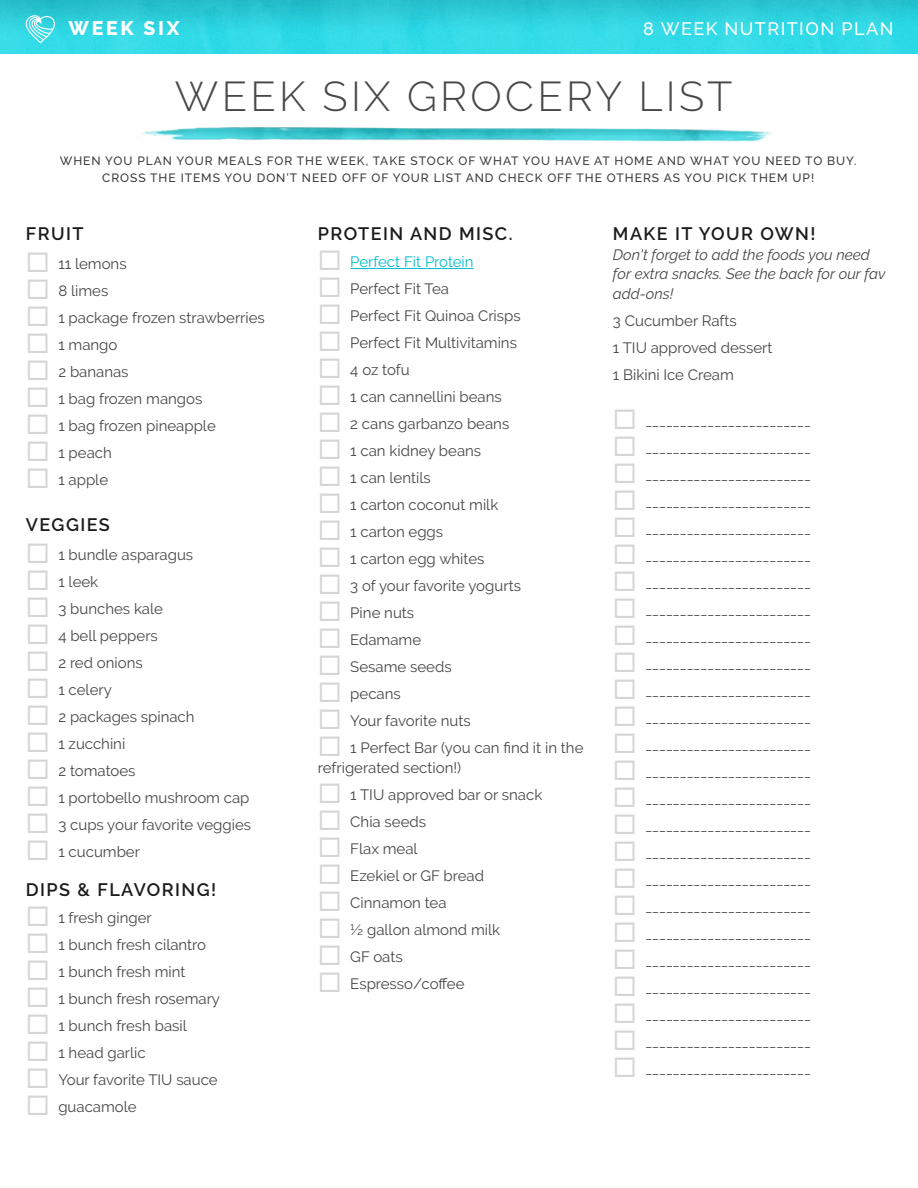
<style>
.page{position:relative;width:918px;height:1188px;background:#fff}
.page>*{position:absolute;margin:0;border:0;box-sizing:border-box;transform-origin:0 0}
.t1{font:300 41.55px "Raleway";letter-spacing:.08em;color:#48484a}
.t2{font:800 19.5px "Raleway";letter-spacing:.14em;color:#fff}
.t3{font:600 18px "Raleway";letter-spacing:.08em;color:#1b1b1b}
.t4{font:500 18px "Raleway";letter-spacing:.08em;color:#fff}
.t5{font:15px/27px "Raleway";color:#464646}
.t6{font:italic 15px/19.5px "Raleway";color:#464646}
.t7{font:15px "Raleway";color:#00bdce}
.t8{font:13.5px "Raleway";color:#464646}
.t9{font:500 12px/16.5px "Raleway";letter-spacing:.08em;color:#3b3939;text-align:center}
.s1{color:#d3d5d6}
</style>
<div class="page">
<img style="left:0;top:0;width:918px;height:54px">
<svg style="left:26px;top:15px;width:29px;height:39px"></svg>
<hr style="left:350px;top:268px;width:124px;height:1px;background:#00bdce">
<img style="left:142px;top:127px;width:630px;height:15px">
<h2 class="t2" style="left:68px;top:17px;width:113px">WEEK SIX</h2>
<p class="t4" style="left:643px;top:18px;width:252px">8 WEEK NUTRITION PLAN</p>
<h1 class="t1" style="left:175px;top:72px;width:559px">WEEK SIX GROCERY LIST</h1>
<p class="t9" style="left:60px;top:153px;width:798px">WHEN YOU PLAN YOUR MEALS FOR THE WEEK, TAKE STOCK OF WHAT YOU HAVE AT HOME AND WHAT YOU NEED TO BUY.<br>CROSS THE ITEMS YOU DON’T NEED OFF OF YOUR LIST AND CHECK OFF THE OTHERS AS YOU PICK THEM UP!</p>
<p class="t3" style="left:26px;top:224px;width:59px">FRUIT</p>
<p class="t5" style="left:26px;top:250px;width:102px"><span class="s1">◻</span> 11 lemons</p>
<p class="t5" style="left:26px;top:277px;width:84px"><span class="s1">◻</span> 8 limes</p>
<p class="t5" style="left:26px;top:304px;width:240px"><span class="s1">◻</span> 1 package frozen strawberries</p>
<p class="t5" style="left:26px;top:331px;width:93px"><span class="s1">◻</span> 1 mango</p>
<p class="t5" style="left:26px;top:358px;width:104px"><span class="s1">◻</span> 2 bananas</p>
<p class="t5" style="left:26px;top:385px;width:178px"><span class="s1">◻</span> 1 bag frozen mangos</p>
<p class="t5" style="left:26px;top:412px;width:191px"><span class="s1">◻</span> 1 bag frozen pineapple</p>
<p class="t5" style="left:26px;top:439px;width:87px"><span class="s1">◻</span> 1 peach</p>
<p class="t5" style="left:26px;top:466px;width:84px"><span class="s1">◻</span> 1 apple</p>
<p class="t3" style="left:26px;top:515px;width:85px">VEGGIES</p>
<p class="t5" style="left:26px;top:541px;width:169px"><span class="s1">◻</span> 1 bundle asparagus</p>
<p class="t5" style="left:26px;top:568px;width:74px"><span class="s1">◻</span> 1 leek</p>
<p class="t5" style="left:26px;top:595px;width:138px"><span class="s1">◻</span> 3 bunches kale</p>
<p class="t5" style="left:26px;top:622px;width:133px"><span class="s1">◻</span> 4 bell peppers</p>
<p class="t5" style="left:26px;top:649px;width:118px"><span class="s1">◻</span> 2 red onions</p>
<p class="t5" style="left:26px;top:676px;width:87px"><span class="s1">◻</span> 1 celery</p>
<p class="t5" style="left:26px;top:703px;width:170px"><span class="s1">◻</span> 2 packages spinach</p>
<p class="t5" style="left:26px;top:730px;width:101px"><span class="s1">◻</span> 1 zucchini</p>
<p class="t5" style="left:26px;top:757px;width:111px"><span class="s1">◻</span> 2 tomatoes</p>
<p class="t5" style="left:26px;top:784px;width:225px"><span class="s1">◻</span> 1 portobello mushroom cap</p>
<p class="t5" style="left:26px;top:811px;width:227px"><span class="s1">◻</span> 3 cups your favorite veggies</p>
<p class="t5" style="left:26px;top:838px;width:116px"><span class="s1">◻</span> 1 cucumber</p>
<p class="t3" style="left:26px;top:879px;width:192px">DIPS &amp; FLAVORING!</p>
<p class="t5" style="left:26px;top:904px;width:127px"><span class="s1">◻</span> 1 fresh ginger</p>
<p class="t5" style="left:26px;top:931px;width:182px"><span class="s1">◻</span> 1 bunch fresh cilantro</p>
<p class="t5" style="left:26px;top:958px;width:161px"><span class="s1">◻</span> 1 bunch fresh mint</p>
<p class="t5" style="left:26px;top:985px;width:196px"><span class="s1">◻</span> 1 bunch fresh rosemary</p>
<p class="t5" style="left:26px;top:1012px;width:162px"><span class="s1">◻</span> 1 bunch fresh basil</p>
<p class="t5" style="left:26px;top:1039px;width:121px"><span class="s1">◻</span> 1 head garlic</p>
<p class="t5" style="left:26px;top:1066px;width:193px"><span class="s1">◻</span> Your favorite TIU sauce</p>
<p class="t5" style="left:26px;top:1093px;width:112px"><span class="s1">◻</span> guacamole</p>
<p class="t3" style="left:318px;top:224px;width:196px">PROTEIN AND MISC.</p>
<p class="t7" style="left:318px;top:253px;width:157px"><span class="s1">◻</span> Perfect Fit Protein</p>
<p class="t5" style="left:318px;top:276px;width:133px"><span class="s1">◻</span> Perfect Fit Tea</p>
<p class="t5" style="left:318px;top:303px;width:204px"><span class="s1">◻</span> Perfect Fit Quinoa Crisps</p>
<p class="t5" style="left:318px;top:330px;width:201px"><span class="s1">◻</span> Perfect Fit Multivitamins</p>
<p class="t5" style="left:318px;top:357px;width:93px"><span class="s1">◻</span> 4 oz tofu</p>
<p class="t5" style="left:318px;top:384px;width:185px"><span class="s1">◻</span> 1 can cannellini beans</p>
<p class="t5" style="left:318px;top:411px;width:193px"><span class="s1">◻</span> 2 cans garbanzo beans</p>
<p class="t5" style="left:318px;top:438px;width:165px"><span class="s1">◻</span> 1 can kidney beans</p>
<p class="t5" style="left:318px;top:465px;width:114px"><span class="s1">◻</span> 1 can lentils</p>
<p class="t5" style="left:318px;top:492px;width:182px"><span class="s1">◻</span> 1 carton coconut milk</p>
<p class="t5" style="left:318px;top:519px;width:127px"><span class="s1">◻</span> 1 carton eggs</p>
<p class="t5" style="left:318px;top:546px;width:168px"><span class="s1">◻</span> 1 carton egg whites</p>
<p class="t5" style="left:318px;top:573px;width:205px"><span class="s1">◻</span> 3 of your favorite yogurts</p>
<p class="t5" style="left:318px;top:600px;width:98px"><span class="s1">◻</span> Pine nuts</p>
<p class="t5" style="left:318px;top:627px;width:105px"><span class="s1">◻</span> Edamame</p>
<p class="t5" style="left:318px;top:654px;width:135px"><span class="s1">◻</span> Sesame seeds</p>
<p class="t5" style="left:318px;top:681px;width:84px"><span class="s1">◻</span> pecans</p>
<p class="t5" style="left:318px;top:708px;width:154px"><span class="s1">◻</span> Your favorite nuts</p>
<p class="t5" style="left:318px;top:738px;width:267px;line-height:19.5px"><span class="s1">◻</span> 1 Perfect Bar (you can find it in the refrigerated section!)</p>
<p class="t5" style="left:318px;top:781px;width:226px"><span class="s1">◻</span> 1 TIU approved bar or snack</p>
<p class="t5" style="left:318px;top:808px;width:110px"><span class="s1">◻</span> Chia seeds</p>
<p class="t5" style="left:318px;top:835px;width:101px"><span class="s1">◻</span> Flax meal</p>
<p class="t5" style="left:318px;top:862px;width:168px"><span class="s1">◻</span> Ezekiel or GF bread</p>
<p class="t5" style="left:318px;top:889px;width:130px"><span class="s1">◻</span> Cinnamon tea</p>
<p class="t5" style="left:318px;top:916px;width:184px"><span class="s1">◻</span> ½ gallon almond milk</p>
<p class="t5" style="left:318px;top:943px;width:86px"><span class="s1">◻</span> GF oats</p>
<p class="t5" style="left:318px;top:970px;width:148px"><span class="s1">◻</span> Espresso/coffee</p>
<p class="t3" style="left:613px;top:224px;width:204px">MAKE IT YOUR OWN!</p>
<p class="t6" style="left:613px;top:245px;width:274px">Don't forget to add the foods you need for extra snacks. See the back for our fav add-ons!</p>
<p class="t5" style="left:613px;top:307px;width:161px">3 Cucumber Rafts<br>1 TIU approved dessert<br>1 Bikini Ice Cream</p>
<p class="t8" style="left:613px;top:414px;width:199px"><span class="s1">◻</span> ________________________</p>
<p class="t8" style="left:613px;top:441px;width:199px"><span class="s1">◻</span> ________________________</p>
<p class="t8" style="left:613px;top:468px;width:199px"><span class="s1">◻</span> ________________________</p>
<p class="t8" style="left:613px;top:495px;width:199px"><span class="s1">◻</span> ________________________</p>
<p class="t8" style="left:613px;top:522px;width:199px"><span class="s1">◻</span> ________________________</p>
<p class="t8" style="left:613px;top:549px;width:199px"><span class="s1">◻</span> ________________________</p>
<p class="t8" style="left:613px;top:576px;width:199px"><span class="s1">◻</span> ________________________</p>
<p class="t8" style="left:613px;top:603px;width:199px"><span class="s1">◻</span> ________________________</p>
<p class="t8" style="left:613px;top:630px;width:199px"><span class="s1">◻</span> ________________________</p>
<p class="t8" style="left:613px;top:657px;width:199px"><span class="s1">◻</span> ________________________</p>
<p class="t8" style="left:613px;top:684px;width:199px"><span class="s1">◻</span> ________________________</p>
<p class="t8" style="left:613px;top:711px;width:199px"><span class="s1">◻</span> ________________________</p>
<p class="t8" style="left:613px;top:738px;width:199px"><span class="s1">◻</span> ________________________</p>
<p class="t8" style="left:613px;top:765px;width:199px"><span class="s1">◻</span> ________________________</p>
<p class="t8" style="left:613px;top:792px;width:199px"><span class="s1">◻</span> ________________________</p>
<p class="t8" style="left:613px;top:819px;width:199px"><span class="s1">◻</span> ________________________</p>
<p class="t8" style="left:613px;top:846px;width:199px"><span class="s1">◻</span> ________________________</p>
<p class="t8" style="left:613px;top:873px;width:199px"><span class="s1">◻</span> ________________________</p>
<p class="t8" style="left:613px;top:900px;width:199px"><span class="s1">◻</span> ________________________</p>
<p class="t8" style="left:613px;top:927px;width:199px"><span class="s1">◻</span> ________________________</p>
<p class="t8" style="left:613px;top:954px;width:199px"><span class="s1">◻</span> ________________________</p>
<p class="t8" style="left:613px;top:981px;width:199px"><span class="s1">◻</span> ________________________</p>
<p class="t8" style="left:613px;top:1008px;width:199px"><span class="s1">◻</span> ________________________</p>
<p class="t8" style="left:613px;top:1035px;width:199px"><span class="s1">◻</span> ________________________</p>
<p class="t8" style="left:613px;top:1062px;width:199px"><span class="s1">◻</span> ________________________</p>
</div>
